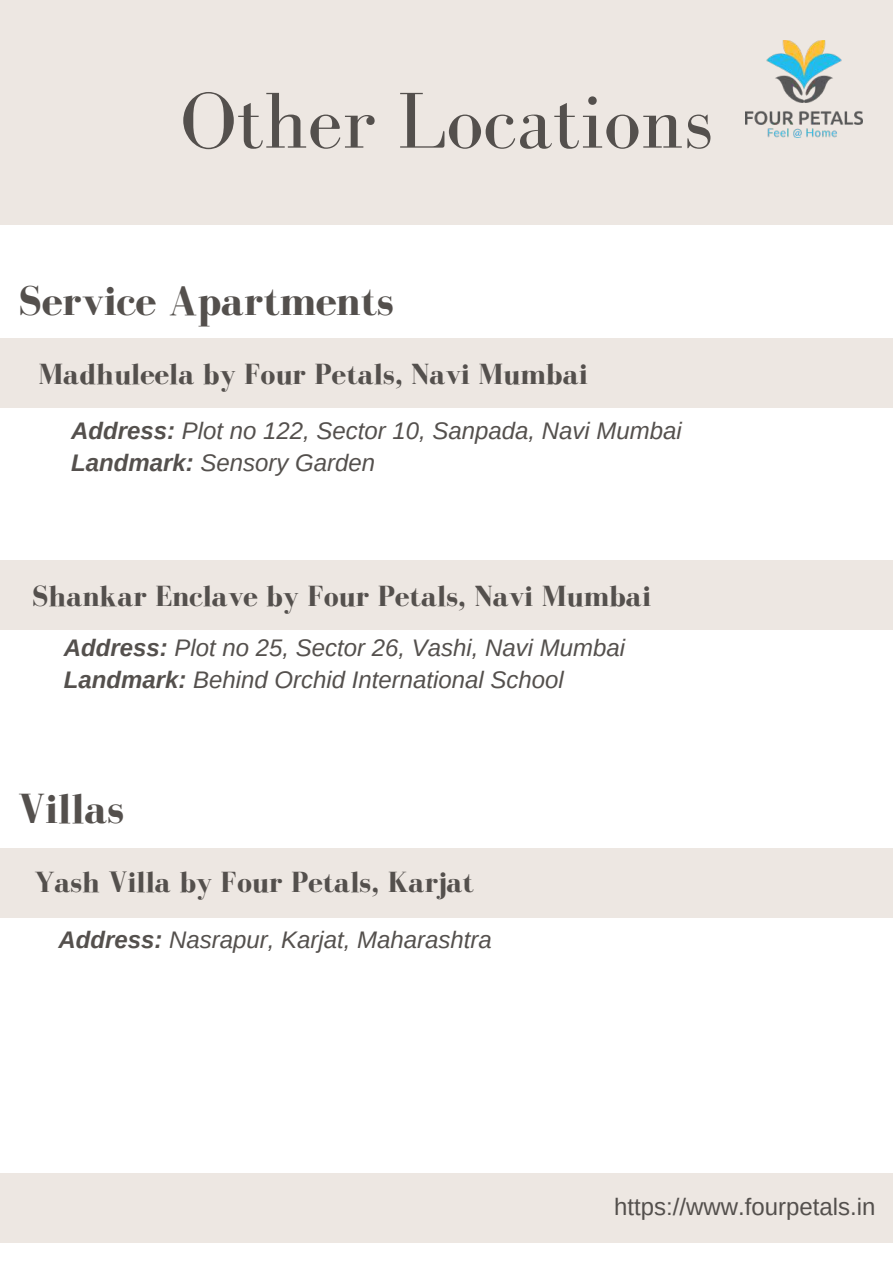
<style>
.page{position:relative;width:893px;height:1264px;background:#fff}
.page>*{position:absolute;margin:0;border:0;box-sizing:border-box;transform-origin:0 0}
.t1{font:81.45px "Bodoni FLF";color:#54504d}
.t2{font:700 42.75px "Bodoni FLF";color:#54504d}
.t3{font:700 30px "Bodoni FLF";color:#54504d}
.t4{font:italic 24px/32.5px "Arimo";color:#54504d}
.t5{font:24px "Arimo";color:#54504d}
.s1{font-weight:700}
</style>
<div class="page">
<div style="left:0;top:0;width:892px;height:224px;background:#ede7e2"></div>
<div style="left:0;top:338px;width:892px;height:70px;background:#ede7e2"></div>
<div style="left:0;top:560px;width:892px;height:70px;background:#ede7e2"></div>
<div style="left:0;top:848px;width:892px;height:69px;background:#ede7e2"></div>
<div style="left:0;top:1172px;width:892px;height:70px;background:#ede7e2"></div>
<img style="left:745px;top:41px;width:117px;height:96px">
<h1 class="t1" style="left:180px;top:76px;width:534px">Other Locations</h1>
<h2 class="t2" style="left:18px;top:278px;width:377px">Service Apartments</h2>
<p class="t3" style="left:38px;top:358px;width:551px">Madhuleela by Four Petals, Navi Mumbai</p>
<p class="t4" style="left:71px;top:414px;width:612px"><span class="s1">Address:</span> Plot no 122, Sector 10, Sanpada, Navi Mumbai<br><span class="s1">Landmark:</span> Sensory Garden</p>
<p class="t3" style="left:32px;top:579px;width:620px">Shankar Enclave by Four Petals, Navi Mumbai</p>
<p class="t4" style="left:64px;top:631px;width:562px"><span class="s1">Address:</span> Plot no 25, Sector 26, Vashi, Navi Mumbai<br><span class="s1">Landmark:</span> Behind Orchid International School</p>
<h2 class="t2" style="left:18px;top:785px;width:107px">Villas</h2>
<p class="t3" style="left:34px;top:865px;width:441px">Yash Villa by Four Petals, Karjat</p>
<p class="t4" style="left:58px;top:923px;width:435px"><span class="s1">Address:</span> Nasrapur, Karjat, Maharashtra</p>
<p class="t5" style="left:614px;top:1193px;width:263px">https://www.fourpetals.in</p>
</div>
